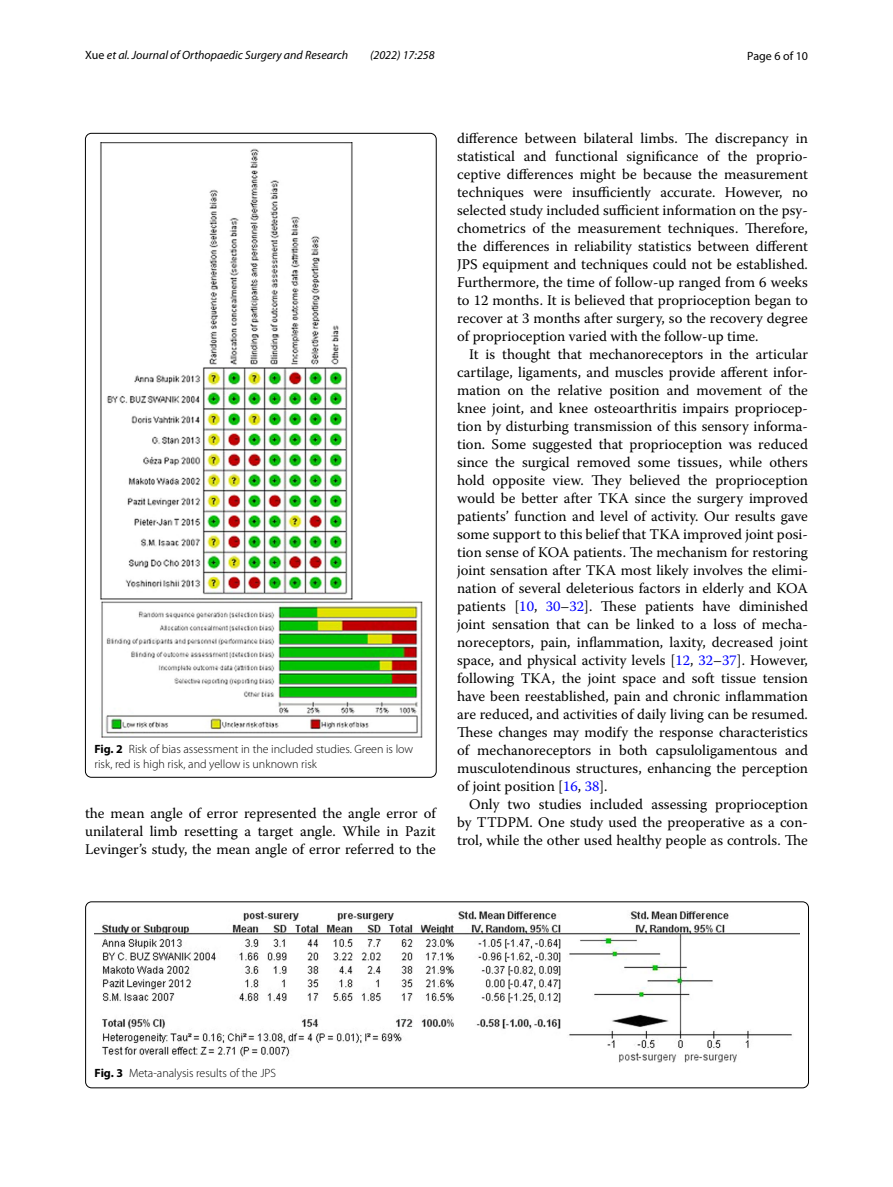
<style>
.page{position:relative;width:893px;height:1187px;background:#fff}
.page>*{position:absolute;margin:0;border:0;box-sizing:border-box;transform-origin:0 0}
.t1{font:14.7px/18px "Warnock Pro";color:#000;text-align:justify}
.t2{font:300 12px/15px "Myriad Pro";color:#000}
.t3{font:italic 12px "Myriad Pro";color:#000}
.t4{font:12px "Myriad Pro";color:#000}
.s1{font-style:normal}
.s2{font-weight:700}
.s3{color:#00f}
</style>
<div class="page">
<img style="left:100px;top:142px;width:322px;height:595px">
<img style="left:94px;top:911px;width:706px;height:151px">
<div style="left:85px;top:901px;width:724px;height:186px;border:1px solid #000;border-radius:6px"></div>
<p class="t3" style="left:85px;top:48px;width:265px"><span class="s1">Xue</span> et al. Journal of Orthopaedic Surgery and Research</p>
<p class="t3" style="left:370px;top:48px;width:66px">(2022) 17:258</p>
<p class="t4" style="left:747px;top:48px;width:62px">Page 6 of 10</p>
<p class="t2" style="left:94px;top:741px;width:320px"><span class="s2">Fig. 2</span> Risk of bias assessment in the included studies. Green is low risk, red is high risk, and yellow is unknown risk</p>
<p class="t1" style="left:85px;top:804px;width:352px">the mean angle of error represented the angle error of unilateral limb resetting a target angle. While in Pazit Levinger’s study, the mean angle of error referred to the</p>
<p class="t1" style="left:457px;top:128px;width:352px">difference between bilateral limbs. The discrepancy in statistical and functional significance of the proprio&shy;ceptive differences might be because the measurement techniques were insufficiently accurate. However, no selected study included sufficient information on the psy&shy;chometrics of the measurement techniques. Therefore, the differences in reliability statistics between different JPS equipment and techniques could not be established.<br>Furthermore, the time of follow-up ranged from 6 weeks to 12 months. It is believed that proprioception began to recover at 3 months after surgery, so the recovery degree of proprioception varied with the follow-up time.</p>
<p class="t1" style="left:457px;top:344px;width:352px;text-indent:12px">It is thought that mechanoreceptors in the articular cartilage, ligaments, and muscles provide afferent infor&shy;mation on the relative position and movement of the knee joint, and knee osteoarthritis impairs propriocep&shy;tion by disturbing transmission of this sensory informa&shy;tion. Some suggested that proprioception was reduced since the surgical removed some tissues, while others hold opposite view. They believed the proprioception would be better after TKA since the surgery improved patients’ function and level of activity. Our results gave some support to this belief that TKA improved joint posi&shy;tion sense of KOA patients. The mechanism for restoring joint sensation after TKA most likely involves the elimi&shy;nation of several deleterious factors in elderly and KOA patients [<span class="s3">10</span>, <span class="s3">30</span>–<span class="s3">32</span>]. These patients have diminished joint sensation that can be linked to a loss of mecha&shy;noreceptors, pain, inflammation, laxity, decreased joint space, and physical activity levels [<span class="s3">12</span>, <span class="s3">32</span>–<span class="s3">37</span>]. However, following TKA, the joint space and soft tissue tension have been reestablished, pain and chronic inflammation are reduced, and activities of daily living can be resumed.<br>These changes may modify the response characteristics of mechanoreceptors in both capsuloligamentous and musculotendinous structures, enhancing the perception of joint position [<span class="s3">16</span>, <span class="s3">38</span>].</p>
<p class="t1" style="left:457px;top:794px;width:352px;text-indent:12px">Only two studies included assessing proprioception by TTDPM. One study used the preoperative as a con&shy;trol, while the other used healthy people as controls. The</p>
<p class="t2" style="left:95px;top:1066px;width:183px"><span class="s2">Fig. 3</span> Meta-analysis results of the JPS</p>
</div>
